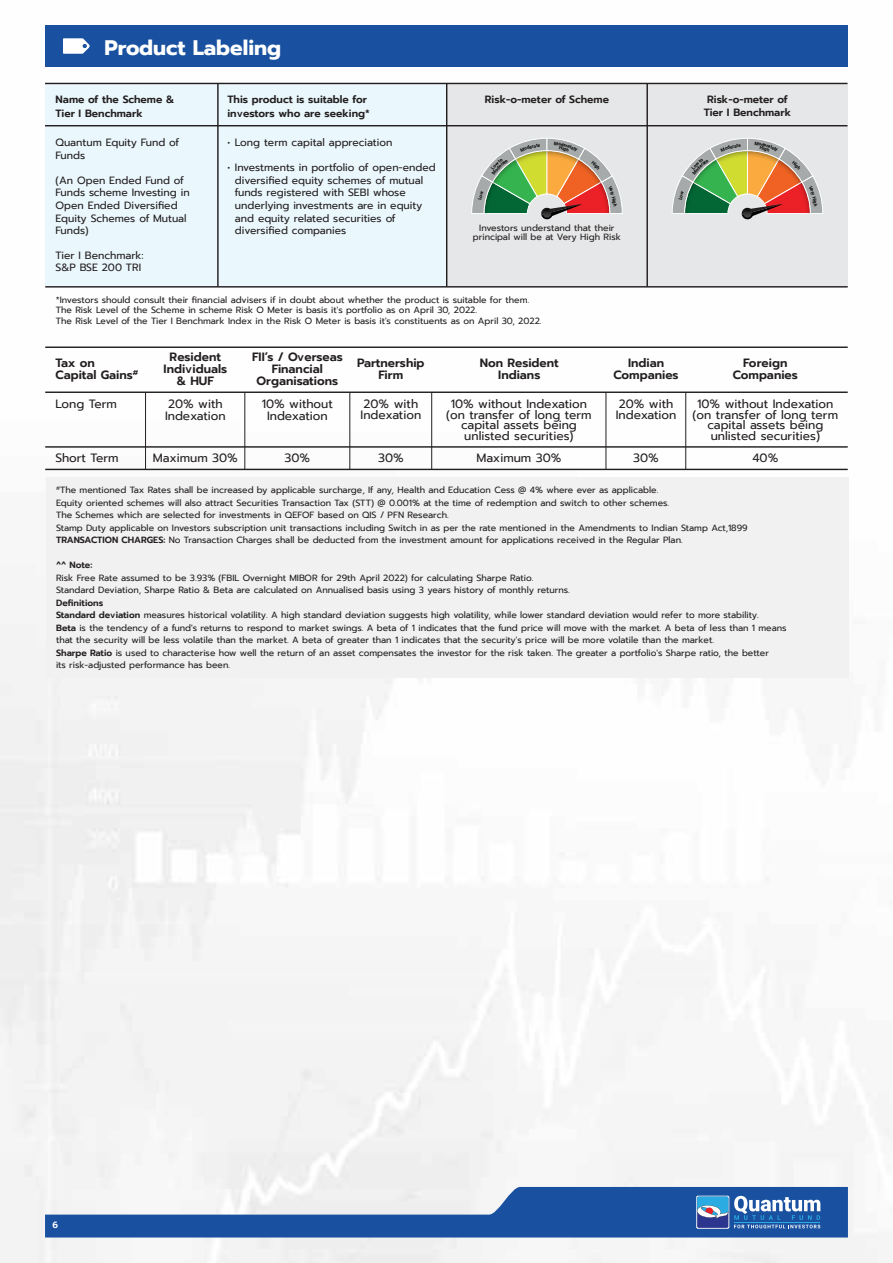
<style>
.page{position:relative;width:893px;height:1263px;background:#fff}
.page>*{position:absolute;margin:0;border:0;box-sizing:border-box;transform-origin:0 0}
.t1{font:700 21px "Prompt";color:#fff}
.t2{font:12px/10.5px "Prompt";color:#231f20}
.t3{font:600 12px/12px "Prompt";color:#231f20;text-align:center}
.t4{font:10.5px/12.6px "Prompt";color:#231f20}
.t5{font:600 10.5px/13.5px "Prompt";color:#231f20}
.t6{font:9px/12.5px "Prompt";color:#231f20}
.t7{font:600 9px "Prompt";color:#231f20}
.t8{font:600 9px "Prompt";color:#fff}
.s1{font-weight:600}
</style>
<div class="page">
<img style="left:0;top:82px;width:890px;height:1181px">
<div style="left:45px;top:83px;width:401px;height:204px;background:#eaf7fc"></div>
<div style="left:447px;top:83px;width:401px;height:204px;background:#e6e7e8"></div>
<div style="left:46px;top:477px;width:802px;height:201px;background:#f1f1f2"></div>
<div style="left:45px;top:25px;width:803px;height:42px;background:#1951a0"></div>
<hr style="left:45px;top:125px;width:802px;height:1px;background:#231f20">
<hr style="left:45px;top:286px;width:803px;height:2px;background:#231f20">
<hr style="left:45px;top:83px;width:802px;height:1px;background:#231f20">
<hr style="left:217px;top:83px;width:2px;height:204px;background:#231f20">
<hr style="left:446px;top:83px;width:1px;height:204px;background:#231f20">
<hr style="left:646px;top:83px;width:2px;height:204px;background:#231f20">
<svg style="left:63px;top:38px;width:27px;height:16px"></svg>
<hr style="left:45px;top:346px;width:803px;height:2px;background:#231f20">
<hr style="left:45px;top:391px;width:803px;height:2px;background:#231f20">
<hr style="left:145px;top:392px;width:1px;height:77px;background:#231f20">
<hr style="left:244px;top:392px;width:1px;height:77px;background:#231f20">
<hr style="left:349px;top:392px;width:1px;height:77px;background:#231f20">
<hr style="left:431px;top:392px;width:1px;height:77px;background:#231f20">
<hr style="left:606px;top:392px;width:1px;height:77px;background:#231f20">
<hr style="left:685px;top:392px;width:1px;height:77px;background:#231f20">
<hr style="left:45px;top:446px;width:803px;height:2px;background:#231f20">
<hr style="left:45px;top:469px;width:803px;height:1px;background:#231f20">
<svg style="left:45px;top:1187px;width:803px;height:50px"></svg>
<svg style="left:471px;top:138px;width:152px;height:82px"></svg>
<svg style="left:672px;top:138px;width:151px;height:82px"></svg>
<h1 class="t1" style="left:104px;top:32px;width:178px">Product Labeling</h1>
<p class="t5" style="left:56px;top:93px;width:120px">Name of the Scheme &amp;<br>Tier I Benchmark</p>
<p class="t5" style="left:227px;top:93px;width:144px">This product is suitable for investors who are seeking*</p>
<p class="t5" style="left:485px;top:93px;width:126px">Risk-o-meter of Scheme</p>
<p class="t4" style="left:56px;top:136px;width:125px">Quantum Equity Fund of</p>
<p class="t4" style="left:56px;top:149px;width:31px">Funds</p>
<p class="t4" style="left:56px;top:174px;width:136px">(An Open Ended Fund of<br>Funds scheme Investing in<br>Open Ended Diversified<br>Equity Schemes of Mutual<br>Funds)</p>
<p class="t4" style="left:56px;top:249px;width:90px">Tier I Benchmark:<br>S&amp;P BSE 200 TRI</p>
<p class="t4" style="left:227px;top:136px;width:167px">• Long term capital appreciation</p>
<p class="t4" style="left:235px;top:161px;width:202px;text-indent:-7px">• Investments in portfolio of open-ended diversified equity schemes of mutual funds registered with SEBI whose underlying investments are in equity and equity related securities of diversified companies</p>
<p class="t6" style="left:473px;top:223px;width:149px;line-height:9.4px;text-align:center">Investors understand that their principal will be at Very High Risk</p>
<p class="t6" style="left:56px;top:294px;width:487px;line-height:10.5px">*Investors should consult their financial advisers if in doubt about whether the product is suitable for them.<br>The Risk Level of the Scheme in scheme Risk O Meter is basis it's portfolio as on April 30, 2022.<br>The Risk Level of the Tier I Benchmark Index in the Risk O Meter is basis it's constituents as on April 30, 2022.</p>
<p class="t5" style="left:704px;top:93px;width:89px;text-align:center">Risk-o-meter of<br>Tier I Benchmark</p>
<h2 class="t3" style="left:56px;top:356px;width:84px;text-align:left">Tax on<br>Capital Gains<sup>#</sup></h2>
<h2 class="t3" style="left:164px;top:350px;width:65px">Resident<br>Individuals &amp; HUF</h2>
<h2 class="t3" style="left:252px;top:350px;width:92px">FII’s / Overseas<br>Financial<br>Organisations</h2>
<h2 class="t3" style="left:357px;top:356px;width:69px">Partnership<br>Firm</h2>
<h2 class="t3" style="left:480px;top:356px;width:81px">Non Resident<br>Indians</h2>
<h2 class="t3" style="left:613px;top:356px;width:67px">Indian<br>Companies</h2>
<h2 class="t3" style="left:733px;top:356px;width:67px">Foreign<br>Companies</h2>
<h2 class="t2" style="left:55px;top:399px;width:63px">Long Term</h2>
<h2 class="t2" style="left:55px;top:452px;width:65px">Short Term</h2>
<h2 class="t2" style="left:165px;top:398px;width:62px;line-height:12px">20% with<br>Indexation</h2>
<h2 class="t2" style="left:153px;top:452px;width:86px">Maximum 30%</h2>
<h2 class="t2" style="left:262px;top:398px;width:73px;line-height:12px;text-align:center">10% without<br>Indexation</h2>
<h2 class="t2" style="left:285px;top:452px;width:27px">30%</h2>
<h2 class="t2" style="left:361px;top:399px;width:62px">20% with<br>Indexation</h2>
<h2 class="t2" style="left:378px;top:452px;width:27px">30%</h2>
<h2 class="t2" style="left:446px;top:399px;width:147px;text-align:center">10% without Indexation (on transfer of long term capital assets being unlisted securities)</h2>
<h2 class="t2" style="left:693px;top:399px;width:147px;text-align:center">10% without Indexation (on transfer of long term capital assets being unlisted securities)</h2>
<h2 class="t2" style="left:476px;top:452px;width:86px">Maximum 30%</h2>
<h2 class="t2" style="left:616px;top:399px;width:62px">20% with<br>Indexation</h2>
<h2 class="t2" style="left:633px;top:452px;width:27px">30%</h2>
<h2 class="t2" style="left:752px;top:452px;width:27px">40%</h2>
<p class="t6" style="left:56px;top:484px;width:693px"><sup>#</sup>The mentioned Tax Rates shall be increased by applicable surcharge, If any, Health and Education Cess @ 4% where ever as applicable.<br>Equity oriented schemes will also attract Securities Transaction Tax (STT) @ 0.001% at the time of redemption and switch to other schemes.<br>The Schemes which are selected for investments in QEFOF based on QIS / PFN Research.<br>Stamp Duty applicable on Investors subscription unit transactions including Switch in as per the rate mentioned in the Amendments to Indian Stamp Act,1899<br><span class="s1">TRANSACTION CHARGES:</span> No Transaction Charges shall be deducted from the investment amount for applications received in the Regular Plan.</p>
<p class="t7" style="left:56px;top:558px;width:38px">^^ Note:</p>
<p class="t6" style="left:56px;top:571px;width:515px">Risk Free Rate assumed to be 3.93% (FBIL Overnight MIBOR for 29th April 2022) for calculating Sharpe Ratio.<br>Standard Deviation, Sharpe Ratio &amp; Beta are calculated on Annualised basis using 3 years history of monthly returns.</p>
<p class="t6" style="left:56px;top:596px;width:732px"><span class="s1">Definitions<br>Standard deviation</span> measures historical volatility. A high standard deviation suggests high volatility, while lower standard deviation would refer to more stability.<br><span class="s1">Beta</span> is the tendency of a fund's returns to respond to market swings. A beta of 1 indicates that the fund price will move with the market. A beta of less than 1 means that the security will be less volatile than the market. A beta of greater than 1 indicates that the security's price will be more volatile than the market.<br><span class="s1">Sharpe Ratio</span> is used to characterise how well the return of an asset compensates the investor for the risk taken. The greater a portfolio's Sharpe ratio, the better<br>its risk-adjusted performance has been.</p>
<p class="t8" style="left:53px;top:1218px;width:7px">6</p>
</div>
